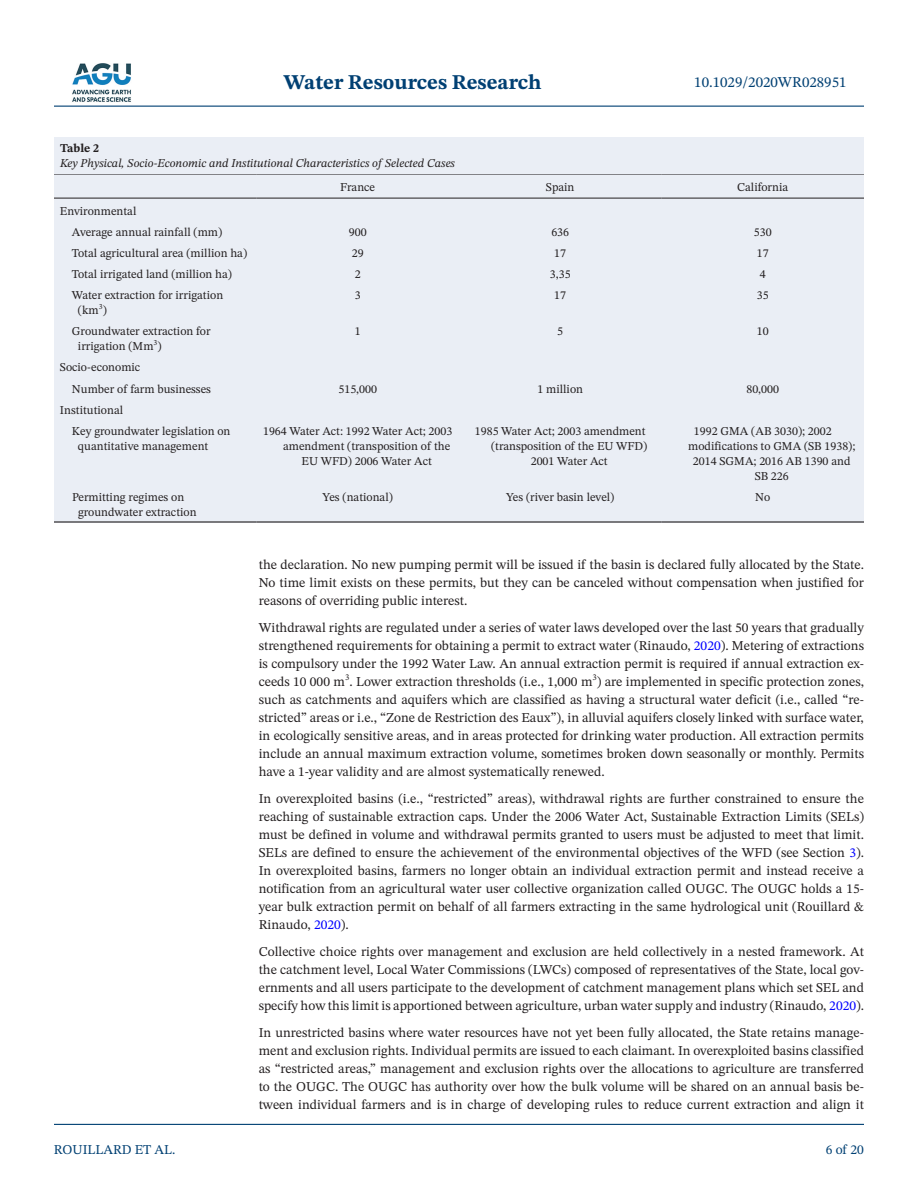
<style>
.page{position:relative;width:918px;height:1188px;background:#fff}
.page>*{position:absolute;margin:0;border:0;box-sizing:border-box;transform-origin:0 0}
.t1{font:700 21px "STIX Two Text";color:#004073}
.t2{font:15px "STIX Two Text";color:#004073}
.t3{font:13.5px/18px "STIX Two Text";color:#231f20;text-align:justify}
.t4{font:13.5px "STIX Two Text";color:#004073}
.t5{font:12px/21.1px "STIX Two Text";color:#231f20}
.t6{font:italic 12px "STIX Two Text";color:#231f20}
.t7{font:700 12px "STIX Two Text";color:#231f20}
.s1{color:#00f}
</style>
<div class="page">
<hr style="left:54px;top:106px;width:810px;height:1px;background:#004073">
<hr style="left:54px;top:1124px;width:810px;height:1px;background:#004073">
<img style="left:72px;top:63px;width:59px;height:39px">
<div style="left:54px;top:173px;width:810px;height:350px;background:#eaeef5"></div>
<hr style="left:54px;top:173px;width:202px;height:2px;background:#231f20">
<hr style="left:54px;top:198px;width:202px;height:1px;background:#231f20">
<hr style="left:256px;top:173px;width:203px;height:2px;background:#231f20">
<hr style="left:256px;top:198px;width:203px;height:1px;background:#231f20">
<hr style="left:459px;top:173px;width:203px;height:2px;background:#231f20">
<hr style="left:459px;top:198px;width:203px;height:1px;background:#231f20">
<hr style="left:662px;top:173px;width:202px;height:2px;background:#231f20">
<hr style="left:662px;top:198px;width:202px;height:1px;background:#231f20">
<hr style="left:54px;top:521px;width:202px;height:2px;background:#231f20">
<hr style="left:256px;top:521px;width:203px;height:2px;background:#231f20">
<hr style="left:459px;top:521px;width:203px;height:2px;background:#231f20">
<hr style="left:662px;top:521px;width:202px;height:2px;background:#231f20">
<div style="left:54px;top:137px;width:810px;height:36px;background:#eaeef5"></div>
<h1 class="t1" style="left:284px;top:67px;width:260px">Water Resources Research</h1>
<p class="t7" style="left:60px;top:140px;width:41px">Table 2</p>
<p class="t6" style="left:60px;top:155px;width:397px">Key Physical, Socio-Economic and Institutional Characteristics of Selected Cases</p>
<p class="t2" style="left:694px;top:72px;width:154px">10.1029/2020WR028951</p>
<p class="t5" style="left:72px;top:200px;width:152px;text-indent:-12px">Environmental<br>Average annual rainfall (mm)</p>
<p class="t5" style="left:340px;top:176px;width:36px">France</p>
<p class="t5" style="left:546px;top:176px;width:30px">Spain</p>
<p class="t5" style="left:737px;top:176px;width:53px">California</p>
<p class="t5" style="left:349px;top:221px;width:19px">900</p>
<p class="t5" style="left:551px;top:221px;width:19px">636</p>
<p class="t5" style="left:754px;top:221px;width:19px">530</p>
<p class="t5" style="left:72px;top:242px;width:177px">Total agricultural area (million ha)</p>
<p class="t5" style="left:352px;top:242px;width:13px">29</p>
<p class="t5" style="left:554px;top:242px;width:13px">17</p>
<p class="t5" style="left:757px;top:242px;width:13px">17</p>
<p class="t5" style="left:72px;top:263px;width:162px">Total irrigated land (million ha)</p>
<p class="t5" style="left:355px;top:263px;width:7px">2</p>
<p class="t5" style="left:550px;top:263px;width:22px">3,35</p>
<p class="t5" style="left:760px;top:263px;width:7px">4</p>
<p class="t5" style="left:78px;top:288px;width:147px;line-height:15px;text-indent:-6px">Water extraction for irrigation (km<sup>3</sup>)</p>
<p class="t5" style="left:355px;top:285px;width:7px">3</p>
<p class="t5" style="left:554px;top:285px;width:13px">17</p>
<p class="t5" style="left:757px;top:285px;width:13px">35</p>
<p class="t5" style="left:78px;top:324px;width:134px;line-height:15px;text-indent:-6px">Groundwater extraction for irrigation (Mm<sup>3</sup>)</p>
<p class="t5" style="left:355px;top:321px;width:7px">1</p>
<p class="t5" style="left:557px;top:321px;width:7px">5</p>
<p class="t5" style="left:757px;top:321px;width:13px">10</p>
<p class="t5" style="left:72px;top:357px;width:141px;text-indent:-12px">Socio-economic<br>Number of farm businesses</p>
<p class="t5" style="left:338px;top:378px;width:40px">515,000</p>
<p class="t5" style="left:537px;top:378px;width:47px">1 million</p>
<p class="t5" style="left:746px;top:378px;width:34px">80,000</p>
<p class="t5" style="left:72px;top:399px;width:160px;text-indent:-12px">Institutional<br>Key groundwater legislation on</p>
<p class="t5" style="left:78px;top:435px;width:132px">quantitative management</p>
<p class="t5" style="left:263px;top:420px;width:191px">1964 Water Act: 1992 Water Act; 2003</p>
<p class="t5" style="left:283px;top:435px;width:169px">amendment (transposition of the</p>
<p class="t5" style="left:302px;top:450px;width:132px">EU WFD) 2006 Water Act</p>
<p class="t5" style="left:475px;top:420px;width:172px">1985 Water Act; 2003 amendment</p>
<p class="t5" style="left:491px;top:435px;width:158px">(transposition of the EU WFD)</p>
<p class="t5" style="left:531px;top:450px;width:79px">2001 Water Act</p>
<p class="t5" style="left:694px;top:420px;width:139px">1992 GMA (AB 3030); 2002</p>
<p class="t5" style="left:688px;top:435px;width:169px">modifications to GMA (SB 1938);</p>
<p class="t5" style="left:693px;top:450px;width:159px">2014 SGMA; 2016 AB 1390 and</p>
<p class="t5" style="left:755px;top:465px;width:36px">SB 226</p>
<p class="t5" style="left:78px;top:489px;width:120px;line-height:15px;text-indent:-6px">Permitting regimes on groundwater extraction</p>
<p class="t5" style="left:323px;top:486px;width:72px">Yes (national)</p>
<p class="t5" style="left:506px;top:486px;width:110px">Yes (river basin level)</p>
<p class="t5" style="left:755px;top:486px;width:16px">No</p>
<p class="t4" style="left:54px;top:1140px;width:123px">ROUILLARD ET AL.</p>
<p class="t3" style="left:259px;top:555px;width:607px">the declaration. No new pumping permit will be issued if the basin is declared fully allocated by the State.<br>No time limit exists on these permits, but they can be canceled without compensation when justified for reasons of overriding public interest.</p>
<p class="t3" style="left:259px;top:618px;width:607px">Withdrawal rights are regulated under a series of water laws developed over the last 50 years that gradually strengthened requirements for obtaining a permit to extract water (Rinaudo, <span class="s1">2020</span>). Metering of extractions is compulsory under the 1992 Water Law. An annual extraction permit is required if annual extraction ex&shy;ceeds 10 000 m<sup>3</sup>. Lower extraction thresholds (i.e., 1,000 m<sup>3</sup>) are implemented in specific protection zones, such as catchments and aquifers which are classified as having a structural water deficit (i.e., called “re&shy;stricted” areas or i.e., “Zone de Restriction des Eaux”), in alluvial aquifers closely linked with surface water, in ecologically sensitive areas, and in areas protected for drinking water production. All extraction permits include an annual maximum extraction volume, sometimes broken down seasonally or monthly. Permits have a 1-year validity and are almost systematically renewed.</p>
<p class="t3" style="left:259px;top:789px;width:607px">In overexploited basins (i.e., “restricted” areas), withdrawal rights are further constrained to ensure the reaching of sustainable extraction caps. Under the 2006 Water Act, Sustainable Extraction Limits (SELs) must be defined in volume and withdrawal permits granted to users must be adjusted to meet that limit.<br>SELs are defined to ensure the achievement of the environmental objectives of the WFD (see Section <span class="s1">3</span>).<br>In overexploited basins, farmers no longer obtain an individual extraction permit and instead receive a notification from an agricultural water user collective organization called OUGC. The OUGC holds a 15- year bulk extraction permit on behalf of all farmers extracting in the same hydrological unit (Rouillard &amp; Rinaudo, <span class="s1">2020</span>).</p>
<p class="t3" style="left:259px;top:942px;width:607px">Collective choice rights over management and exclusion are held collectively in a nested framework. At the catchment level, Local Water Commissions (LWCs) composed of representatives of the State, local gov&shy;ernments and all users participate to the development of catchment management plans which set SEL and specify how this limit is apportioned between agriculture, urban water supply and industry (Rinaudo, <span class="s1">2020</span>).</p>
<p class="t3" style="left:259px;top:1023px;width:607px">In unrestricted basins where water resources have not yet been fully allocated, the State retains manage&shy;ment and exclusion rights. Individual permits are issued to each claimant. In overexploited basins classified as “restricted areas,” management and exclusion rights over the allocations to agriculture are transferred to the OUGC. The OUGC has authority over how the bulk volume will be shared on an annual basis be&shy;tween individual farmers and is in charge of developing rules to reduce current extraction and align it</p>
<p class="t4" style="left:826px;top:1140px;width:40px">6 of 20</p>
</div>
